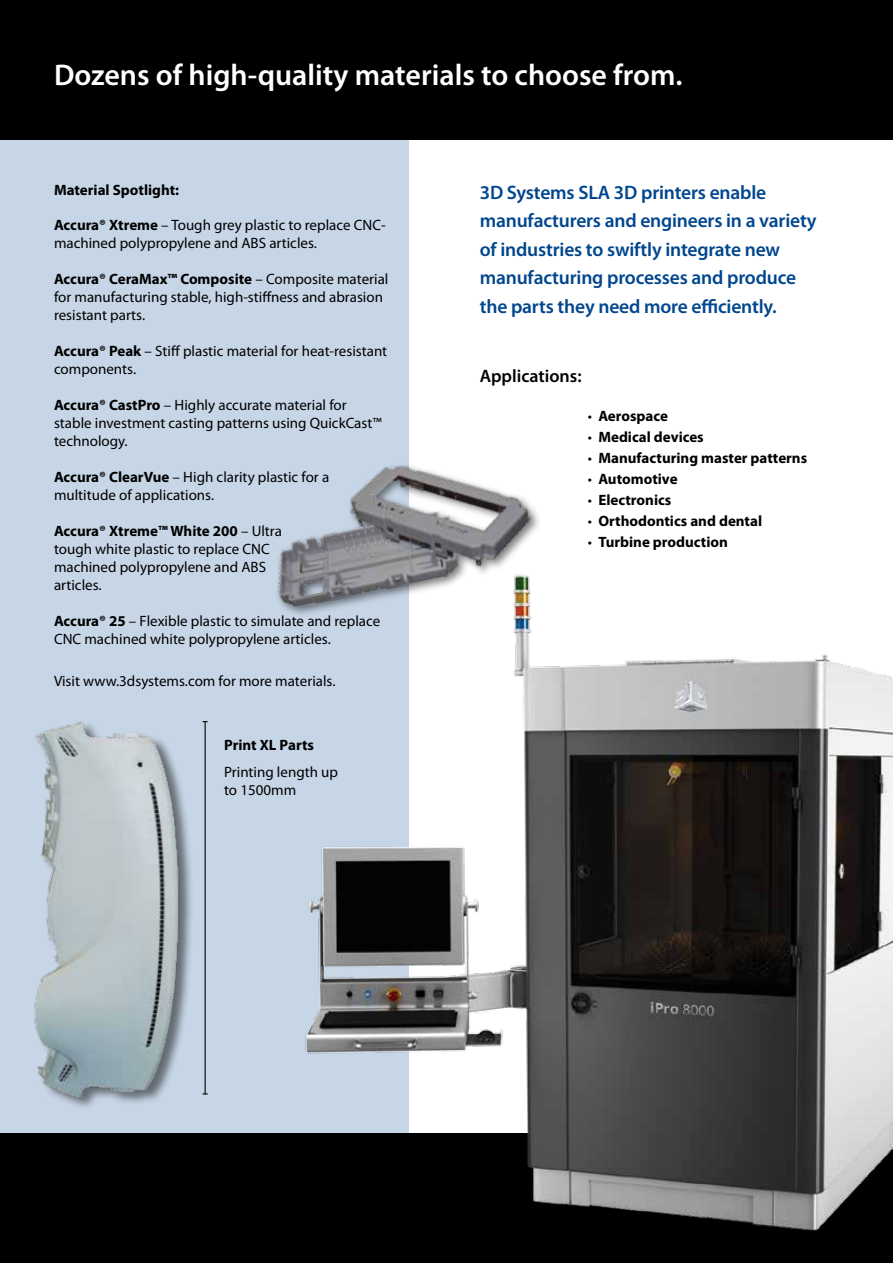
<style>
.page{position:relative;width:893px;height:1263px;background:#fff}
.page>*{position:absolute;margin:0;border:0;box-sizing:border-box;transform-origin:0 0}
.t1{font:600 30px "Myriad Pro";color:#fff}
.t2{font:600 19.5px/28.5px "Myriad Pro";letter-spacing:-.01em;color:#00468e}
.t3{font:600 18px "Myriad Pro";color:#000}
.t4{font:15px/18px "Myriad Pro";color:#000}
.t5{font:700 15px "Myriad Pro";color:#000}
.s1{font-weight:700}
.s2{font-weight:400}
</style>
<div class="page">
<div style="left:0;top:58px;width:409px;height:1188px;background:#c7d6e6"></div>
<div style="left:0;top:0;width:893px;height:139px;background:#000"></div>
<div style="left:0;top:1133px;width:893px;height:130px;background:#000"></div>
<img style="left:277px;top:465px;width:258px;height:145px">
<img style="left:287px;top:511px;width:606px;height:720px">
<img style="left:34px;top:703px;width:257px;height:406px">
<hr style="left:205px;top:722px;width:1px;height:372px;background:#000">
<h1 class="t1" style="left:54px;top:55px;width:630px">Dozens of high-quality materials to choose from.</h1>
<p class="t5" style="left:54px;top:180px;width:127px">Material Spotlight:</p>
<p class="t4" style="left:54px;top:215px;width:333px"><span class="s1">Accura® Xtreme</span> – Tough grey plastic to replace CNC&shy;machined polypropylene and ABS articles.</p>
<p class="t4" style="left:54px;top:269px;width:336px"><span class="s1">Accura® CeraMax™ Composite</span> – Composite material for manufacturing stable, high-stiffness and abrasion resistant parts.</p>
<p class="t4" style="left:54px;top:341px;width:335px"><span class="s1">Accura® Peak</span> – Stiff plastic material for heat-resistant components.</p>
<p class="t4" style="left:54px;top:395px;width:329px"><span class="s1">Accura® CastPro</span> – Highly accurate material for stable investment casting patterns using QuickCast™ technology.</p>
<p class="t4" style="left:54px;top:467px;width:277px"><span class="s1">Accura® ClearVue</span> – High clarity plastic for a multitude of applications.</p>
<p class="t4" style="left:54px;top:521px;width:229px"><span class="s1">Accura® Xtreme™ White 200</span> – Ultra tough white plastic to replace CNC machined polypropylene and ABS articles.</p>
<p class="t4" style="left:54px;top:611px;width:328px"><span class="s1">Accura® 25</span> – Flexible plastic to simulate and replace<br>CNC machined white polypropylene articles.</p>
<p class="t4" style="left:54px;top:671px;width:283px">Visit www.3dsystems.com for more materials.</p>
<p class="t5" style="left:224px;top:735px;width:91px">Print XL Parts</p>
<p class="t4" style="left:224px;top:763px;width:115px">Printing length up to 1500mm</p>
<h2 class="t2" style="left:480px;top:177px;width:338px">3D Systems SLA 3D printers enable manufacturers and engineers in a variety of industries to swiftly integrate new manufacturing processes and produce the parts they need more efficiently.</h2>
<p class="t3" style="left:480px;top:364px;width:103px">Applications:</p>
<p class="t5" style="left:588px;top:406px;width:82px"><span class="s2">•</span> Aerospace</p>
<p class="t5" style="left:588px;top:427px;width:118px"><span class="s2">•</span> Medical devices</p>
<p class="t5" style="left:588px;top:448px;width:221px"><span class="s2">•</span> Manufacturing master patterns</p>
<p class="t5" style="left:588px;top:469px;width:91px"><span class="s2">•</span> Automotive</p>
<p class="t5" style="left:588px;top:490px;width:85px"><span class="s2">•</span> Electronics</p>
<p class="t5" style="left:588px;top:511px;width:176px"><span class="s2">•</span> Orthodontics and dental</p>
<p class="t5" style="left:588px;top:532px;width:142px"><span class="s2">•</span> Turbine production</p>
</div>
